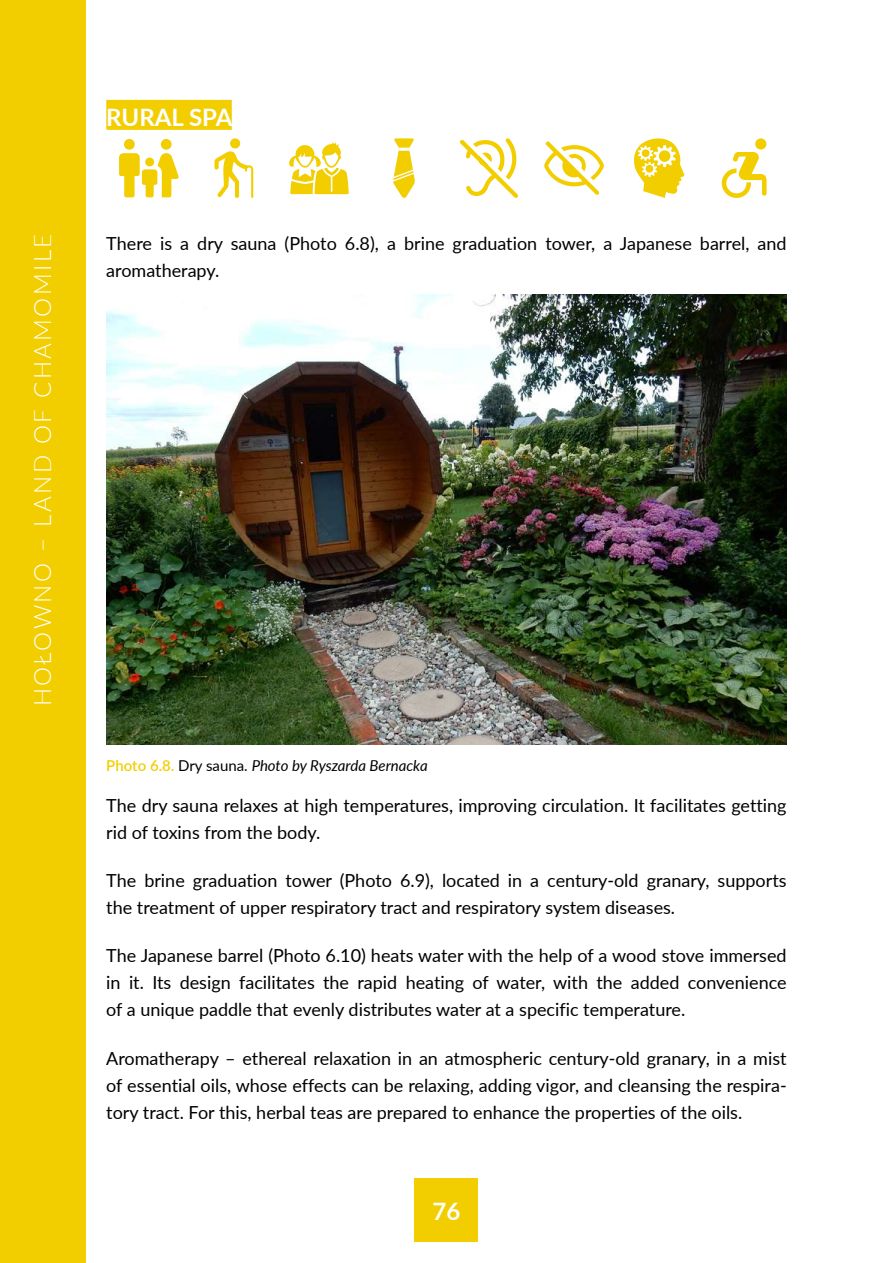
<style>
.page{position:relative;width:893px;height:1263px;background:#fff}
.page>*{position:absolute;margin:0;border:0;box-sizing:border-box;transform-origin:0 0}
.t1{font:300 24px "Lato";letter-spacing:.1em;color:#fff}
.t2{font:700 24px "Lato";color:#fff}
.t3{font:18px/27px "Lato";color:#000}
.t4{font:italic 15px "Lato";letter-spacing:-.005em;color:#000}
.s1{font-weight:600;font-style:normal;color:#f2ce00}
.s2{font-style:normal}
</style>
<div class="page">
<div style="left:0;top:0;width:85px;height:1263px;background:#f2ce00"></div>
<div style="left:415px;top:1178px;width:63px;height:64px;background:#f2ce00"></div>
<div style="left:106px;top:100px;width:126px;height:30px;background:#f2ce00"></div>
<svg style="left:119px;top:139px;width:60px;height:58px"></svg>
<svg style="left:214px;top:138px;width:39px;height:60px"></svg>
<svg style="left:289px;top:142px;width:60px;height:52px"></svg>
<svg style="left:393px;top:138px;width:22px;height:60px"></svg>
<svg style="left:460px;top:138px;width:58px;height:60px"></svg>
<svg style="left:544px;top:142px;width:60px;height:53px"></svg>
<svg style="left:634px;top:138px;width:50px;height:60px"></svg>
<svg style="left:722px;top:138px;width:44px;height:60px"></svg>
<img style="left:106px;top:294px;width:681px;height:450px">
<h1 class="t1" style="left:26px;top:706px;width:474px;rotate:-90deg">HOŁOWNO – LAND OF CHAMOMILE</h1>
<h1 class="t2" style="left:106px;top:99px;width:128px">RURAL SPA</h1>
<p class="t3" style="left:106px;top:230px;width:682px">There is a dry sauna (Photo 6.8), a brine graduation tower, a Japanese barrel, and aromatherapy.</p>
<p class="t4" style="left:106px;top:755px;width:323px"><span class="s1">Photo 6.8.</span> <span class="s2">Dry sauna.</span> Photo by Ryszarda Bernacka</p>
<p class="t3" style="left:106px;top:791px;width:682px">The dry sauna relaxes at high temperatures, improving circulation. It facilitates getting rid of toxins from the body.</p>
<p class="t3" style="left:106px;top:866px;width:682px">The brine graduation tower (Photo 6.9), located in a century-old granary, supports the treatment of upper respiratory tract and respiratory system diseases.</p>
<p class="t3" style="left:106px;top:941px;width:682px;text-align:justify">The Japanese barrel (Photo 6.10) heats water with the help of a wood stove immersed in it. Its design facilitates the rapid heating of water, with the added convenience of a unique paddle that evenly distributes water at a specific temperature.</p>
<p class="t3" style="left:106px;top:1044px;width:682px;text-align:justify">Aromatherapy – ethereal relaxation in an atmospheric century-old granary, in a mist of essential oils, whose effects can be relaxing, adding vigor, and cleansing the respira&shy;tory tract. For this, herbal teas are prepared to enhance the properties of the oils.</p>
<h1 class="t2" style="left:433px;top:1193px;width:29px">76</h1>
</div>
